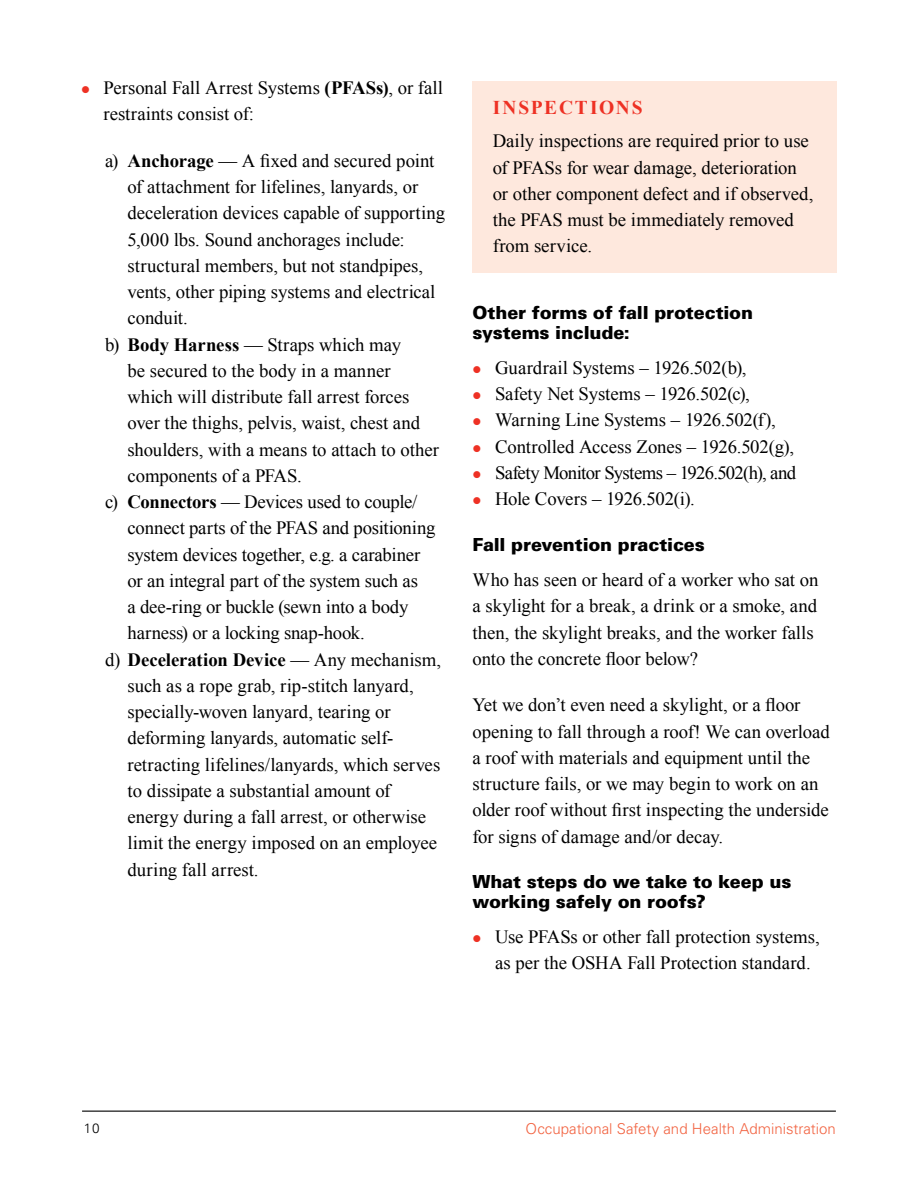
<style>
.page{position:relative;width:918px;height:1188px;background:#fff}
.page>*{position:absolute;margin:0;border:0;box-sizing:border-box;transform-origin:0 0}
.Red_Bold{font:700 19.5px "Times New Roman";letter-spacing:.09em;color:#ee3124}
.Bodytext{font:18.75px/26.2px "Times New Roman";letter-spacing:-.005em;color:#000}
.Bodytext-2{font:18.75px "Times New Roman";letter-spacing:-.035em;color:#000}
.Head_2_No_TOC{font:900 18px/19.5px "Univers";letter-spacing:-.01em;color:#000}
.t1{font:300 15px "Univers";color:#f26341}
.t2{font:300 13.5px "Univers";color:#000}
.s1{font-weight:700}
</style>
<div class="page">
<hr style="left:82px;top:1111px;width:754px;height:1px;background:#000">
<div style="left:472px;top:81px;width:365px;height:192px;background:#fee8dd"></div>
<p class="Bodytext" style="left:104px;top:74px;width:341px">Personal Fall Arrest Systems <span class="s1">(PFASs)</span>, or fall restraints consist of:</p>
<p class="Bodytext" style="left:128px;top:147px;width:319px;text-indent:-22px">a) <span class="s1">Anchorage</span> — A fixed and secured point of attachment for lifelines, lanyards, or deceleration devices capable of supporting 5,000 lbs. Sound anchorages include: structural members, but not standpipes, vents, other piping systems and electrical conduit.</p>
<p class="Bodytext" style="left:128px;top:331px;width:313px;text-indent:-22px">b) <span class="s1">Body Harness</span> — Straps which may<br>be secured to the body in a manner which will distribute fall arrest forces over the thighs, pelvis, waist, chest and shoulders, with a means to attach to other components of a PFAS.</p>
<p class="Bodytext" style="left:128px;top:488px;width:310px;text-indent:-22px">c) <span class="s1">Connectors</span> — Devices used to couple/ connect parts of the PFAS and positioning system devices together, e.g. a carabiner or an integral part of the system such as<br>a dee-ring or buckle (sewn into a body harness) or a locking snap-hook.</p>
<p class="Bodytext" style="left:128px;top:646px;width:315px;text-indent:-22px">d) <span class="s1">Deceleration Device</span> — Any mechanism, such as a rope grab, rip-stitch lanyard, specially-woven lanyard, tearing or deforming lanyards, automatic self&shy;retracting lifelines/lanyards, which serves to dissipate a substantial amount of energy during a fall arrest, or otherwise limit the energy imposed on an employee during fall arrest.</p>
<p class="Red_Bold" style="left:493px;top:94px;width:151px">INSPECTIONS</p>
<p class="Bodytext" style="left:493px;top:128px;width:322px">Daily inspections are required prior to use of PFASs for wear damage, deterioration or other component defect and if observed, the PFAS must be immediately removed from service.</p>
<p class="Head_2_No_TOC" style="left:472px;top:303px;width:282px">Other forms of fall protection systems include:</p>
<p class="Bodytext" style="left:495px;top:354px;width:253px">Guardrail Systems – 1926.502(b),</p>
<p class="Bodytext" style="left:495px;top:381px;width:257px">Safety Net Systems – 1926.502(c),</p>
<p class="Bodytext" style="left:495px;top:407px;width:282px">Warning Line Systems – 1926.502(f),</p>
<p class="Bodytext" style="left:495px;top:433px;width:301px">Controlled Access Zones – 1926.502(g),</p>
<p class="Bodytext-2" style="left:495px;top:460px;width:303px">Safety Monitor Systems – 1926.502(h), and</p>
<p class="Bodytext" style="left:495px;top:486px;width:201px">Hole Covers – 1926.502(i).</p>
<p class="Head_2_No_TOC" style="left:472px;top:534px;width:234px">Fall prevention practices</p>
<p class="Bodytext" style="left:472px;top:567px;width:347px">Who has seen or heard of a worker who sat on a skylight for a break, a drink or a smoke, and then, the skylight breaks, and the worker falls onto the concrete floor below?</p>
<p class="Bodytext" style="left:472px;top:692px;width:359px">Yet we don’t even need a skylight, or a floor opening to fall through a roof! We can overload a roof with materials and equipment until the structure fails, or we may begin to work on an older roof without first inspecting the underside for signs of damage and/or decay.</p>
<p class="Head_2_No_TOC" style="left:472px;top:872px;width:320px">What steps do we take to keep us working safely on roofs?</p>
<p class="Bodytext" style="left:495px;top:924px;width:326px">Use PFASs or other fall protection systems, as per the OSHA Fall Protection standard.</p>
<p class="t2" style="left:84px;top:1120px;width:17px">10</p>
<p class="t1" style="left:526px;top:1119px;width:312px">Occupational Safety and Health Administration</p>
</div>
